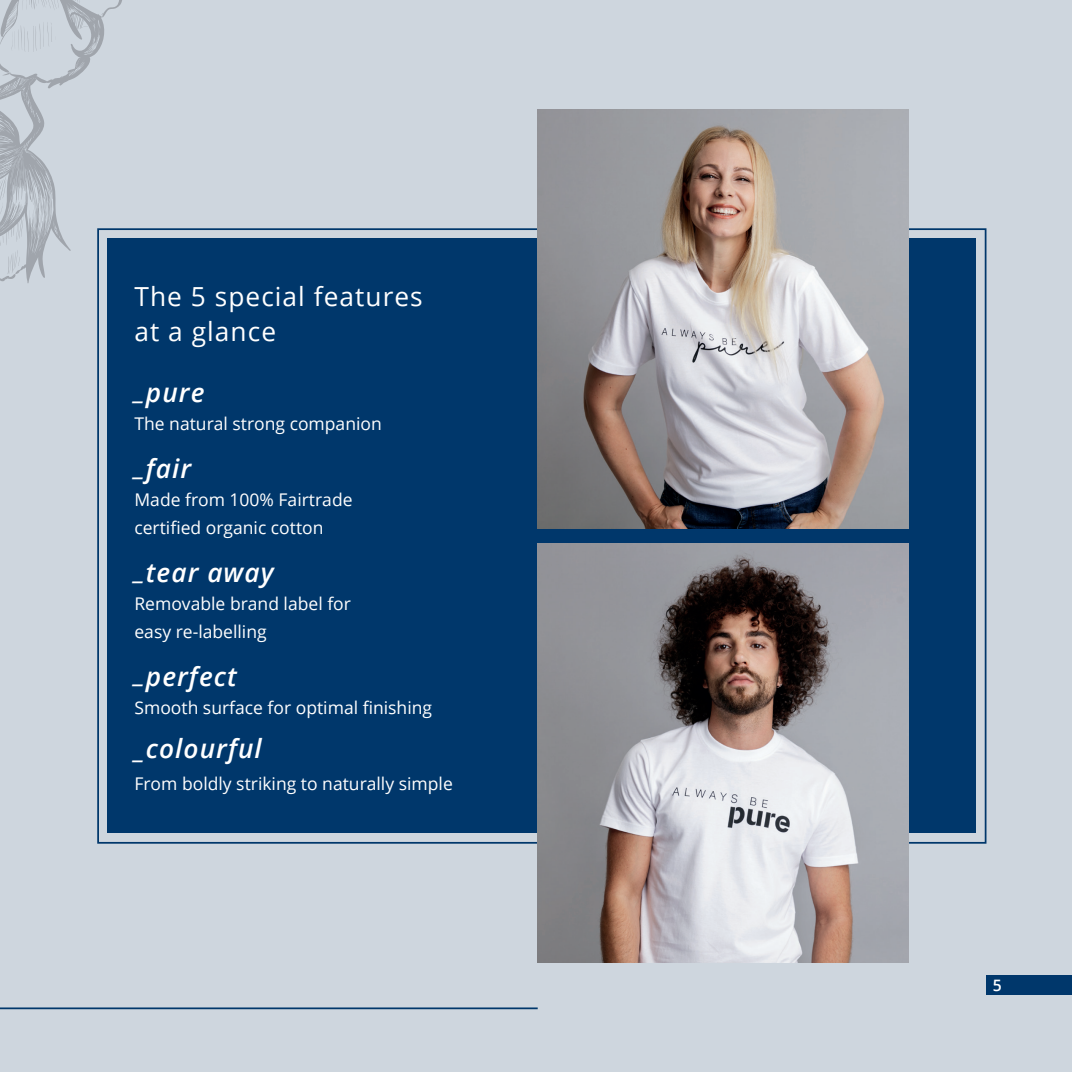
<style>
.page{position:relative;width:1072px;height:1072px;background:#fff}
.page>*{position:absolute;margin:0;border:0;box-sizing:border-box;transform-origin:0 0}
.t1{font:italic 600 26.25px "Open Sans";letter-spacing:.04em;color:#fff}
.t2{font:26.25px/35px "Open Sans";letter-spacing:.04em;color:#fff}
.t3{font:17.5px/28px "Open Sans";color:#fff}
.t4{font:600 15.75px "Open Sans";color:#fff}
</style>
<div class="page">
<div style="left:0;top:0;width:1071px;height:1071px;background:#ced6de"></div>
<svg style="left:0;top:832px;width:539px;height:178px"></svg>
<div style="left:107px;top:238px;width:868px;height:594px;background:#00376b"></div>
<div style="left:986px;top:975px;width:85px;height:20px;background:#00376b"></div>
<img style="left:537px;top:109px;width:371px;height:419px">
<img style="left:537px;top:543px;width:371px;height:419px">
<svg style="left:0;top:0;width:122px;height:283px"></svg>
<h1 class="t2" style="left:134px;top:278px;width:290px">The 5 special features at a glance</h1>
<h1 class="t1" style="left:134px;top:375px;width:71px">_pure</h1>
<p class="t3" style="left:134px;top:409px;width:249px">The natural strong companion</p>
<h1 class="t1" style="left:134px;top:450px;width:58px">_fair</h1>
<p class="t3" style="left:134px;top:485px;width:219px">Made from 100% Fairtrade certified organic cotton</p>
<h1 class="t1" style="left:134px;top:554px;width:141px">_tear away</h1>
<p class="t3" style="left:134px;top:589px;width:218px">Removable brand label for easy re-labelling</p>
<h1 class="t1" style="left:134px;top:658px;width:104px">_perfect</h1>
<p class="t3" style="left:134px;top:693px;width:299px">Smooth surface for optimal finishing</p>
<h1 class="t1" style="left:134px;top:730px;width:129px">_colourful</h1>
<p class="t3" style="left:134px;top:769px;width:320px">From boldly striking to naturally simple</p>
<p class="t4" style="left:992px;top:974px;width:10px">5</p>
</div>
